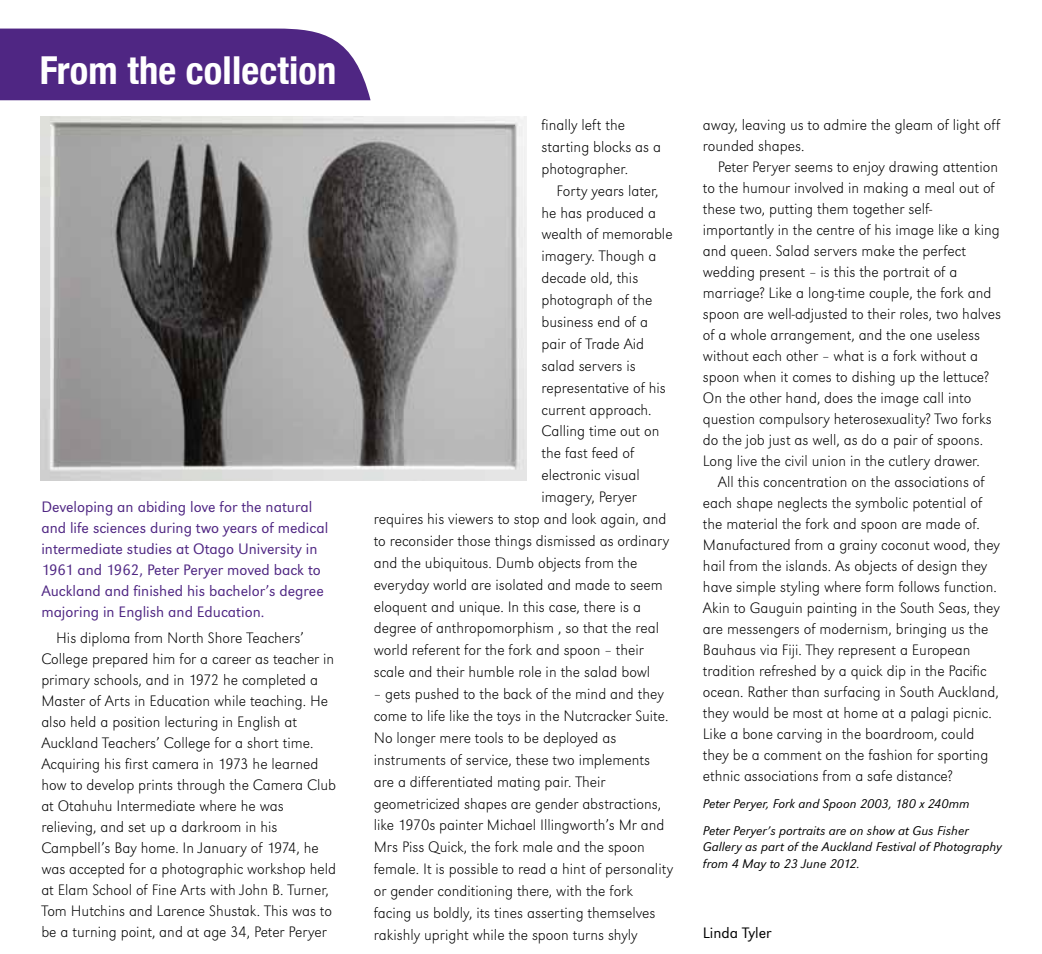
<style>
.page{position:relative;width:1042px;height:954px;background:#fff}
.page>*{position:absolute;margin:0;border:0;box-sizing:border-box;transform-origin:0 0}
.t1{font:700 condensed 38.5px "Helvetica Neue";color:#fff}
.t2{font:15.75px/21px "Grot Macron Extra Lt";color:#000}
.t3{font:300 15.75px/21px "Grot Macron";color:#4f2683}
.t4{font:300 15.75px "Grot Macron";color:#000}
.t5{font:13.12px/26.6px "Grot Macron Light Ita";letter-spacing:.005em;color:#000}
</style>
<div class="page">
<div style="left:0;top:29px;width:370px;height:71px;background:#4f2683"></div>
<img style="left:41px;top:117px;width:485px;height:363px">
<h1 class="t1" style="left:40px;top:47px;width:298px">From the collection</h1>
<p class="t3" style="left:41px;top:497px;width:288px">Developing an abiding love for the natural and life sciences during two years of medical intermediate studies at Otago University in 1961 and 1962, Peter Peryer moved back to Auckland and finished his bachelor’s degree majoring in English and Education.</p>
<p class="t2" style="left:41px;top:627px;width:296px;text-indent:15px">His diploma from North Shore Teachers’ College prepared him for a career as teacher in primary schools, and in 1972 he completed a Master of Arts in Education while teaching. He also held a position lecturing in English at Auckland Teachers’ College for a short time.<br>Acquiring his first camera in 1973 he learned how to develop prints through the Camera Club at Otahuhu Intermediate where he was relieving, and set up a darkroom in his Campbell’s Bay home. In January of 1974, he was accepted for a photographic workshop held at Elam School of Fine Arts with John B. Turner, Tom Hutchins and Larence Shustak. This was to be a turning point, and at age 34, Peter Peryer</p>
<p class="t2" style="left:541px;top:114px;width:121px;line-height:21.9px">finally left the starting blocks as a photographer.</p>
<p class="t2" style="left:556px;top:180px;width:104px">Forty years later,</p>
<p class="t2" style="left:541px;top:202px;width:116px">he has produced a</p>
<p class="t2" style="left:541px;top:224px;width:133px">wealth of memorable</p>
<p class="t2" style="left:541px;top:246px;width:116px">imagery. Though a</p>
<p class="t2" style="left:541px;top:268px;width:98px">decade old, this</p>
<p class="t2" style="left:541px;top:289px;width:112px">photograph of the</p>
<p class="t2" style="left:541px;top:311px;width:108px">business end of a</p>
<p class="t2" style="left:541px;top:333px;width:104px">pair of Trade Aid</p>
<p class="t2" style="left:541px;top:355px;width:96px">salad servers is</p>
<p class="t2" style="left:541px;top:377px;width:126px">representative of his</p>
<p class="t2" style="left:541px;top:399px;width:112px">current approach.</p>
<p class="t2" style="left:541px;top:421px;width:119px">Calling time out on</p>
<p class="t2" style="left:541px;top:443px;width:94px">the fast feed of</p>
<p class="t2" style="left:541px;top:464px;width:100px">electronic visual</p>
<p class="t2" style="left:541px;top:486px;width:97px">imagery, Peryer</p>
<p class="t2" style="left:374px;top:508px;width:294px">requires his viewers to stop and look again, and</p>
<p class="t2" style="left:374px;top:530px;width:297px">to reconsider those things dismissed as ordinary</p>
<p class="t2" style="left:374px;top:552px;width:265px">and the ubiquitous. Dumb objects from the</p>
<p class="t2" style="left:374px;top:574px;width:290px">everyday world are isolated and made to seem</p>
<p class="t2" style="left:374px;top:596px;width:269px">eloquent and unique. In this case, there is a</p>
<p class="t2" style="left:374px;top:618px;width:287px">degree of anthropomorphism , so that the real</p>
<p class="t2" style="left:374px;top:639px;width:272px">world referent for the fork and spoon – their</p>
<p class="t2" style="left:374px;top:661px;width:278px">scale and their humble role in the salad bowl</p>
<p class="t2" style="left:374px;top:683px;width:301px;line-height:21.9px">– gets pushed to the back of the mind and they come to life like the toys in the Nutcracker Suite.<br>No longer mere tools to be deployed as instruments of service, these two implements are a differentiated mating pair. Their geometricized shapes are gender abstractions, like 1970s painter Michael Illingworth’s Mr and Mrs Piss Quick, the fork male and the spoon female. It is possible to read a hint of personality or gender conditioning there, with the fork facing us boldly, its tines asserting themselves rakishly upright while the spoon turns shyly</p>
<p class="t2" style="left:703px;top:114px;width:299px">away, leaving us to admire the gleam of light off rounded shapes.</p>
<p class="t2" style="left:703px;top:156px;width:299px;text-indent:15px">Peter Peryer seems to enjoy drawing attention to the humour involved in making a meal out of these two, putting them together self&shy;importantly in the centre of his image like a king and queen. Salad servers make the perfect wedding present – is this the portrait of a marriage? Like a long-time couple, the fork and spoon are well-adjusted to their roles, two halves of a whole arrangement, and the one useless without each other – what is a fork without a spoon when it comes to dishing up the lettuce?<br>On the other hand, does the image call into question compulsory heterosexuality? Two forks do the job just as well, as do a pair of spoons.<br>Long live the civil union in the cutlery drawer.</p>
<p class="t2" style="left:703px;top:471px;width:298px;text-indent:15px">All this concentration on the associations of each shape neglects the symbolic potential of the material the fork and spoon are made of.<br>Manufactured from a grainy coconut wood, they hail from the islands. As objects of design they have simple styling where form follows function.<br>Akin to Gauguin painting in the South Seas, they are messengers of modernism, bringing us the Bauhaus via Fiji. They represent a European tradition refreshed by a quick dip in the Pacific ocean. Rather than surfacing in South Auckland, they would be most at home at a palagi picnic.<br>Like a bone carving in the boardroom, could they be a comment on the fashion for sporting ethnic associations from a safe distance?</p>
<p class="t5" style="left:703px;top:790px;width:268px">Peter Peryer, Fork and Spoon 2003, 180 x 240mm<br>Peter Peryer’s portraits are on show at Gus Fisher</p>
<p class="t5" style="left:703px;top:838px;width:300px;line-height:16.6px">Gallery as part of the Auckland Festival of Photography from 4 May to 23 June 2012.</p>
<p class="t4" style="left:703px;top:924px;width:70px">Linda Tyler</p>
</div>
